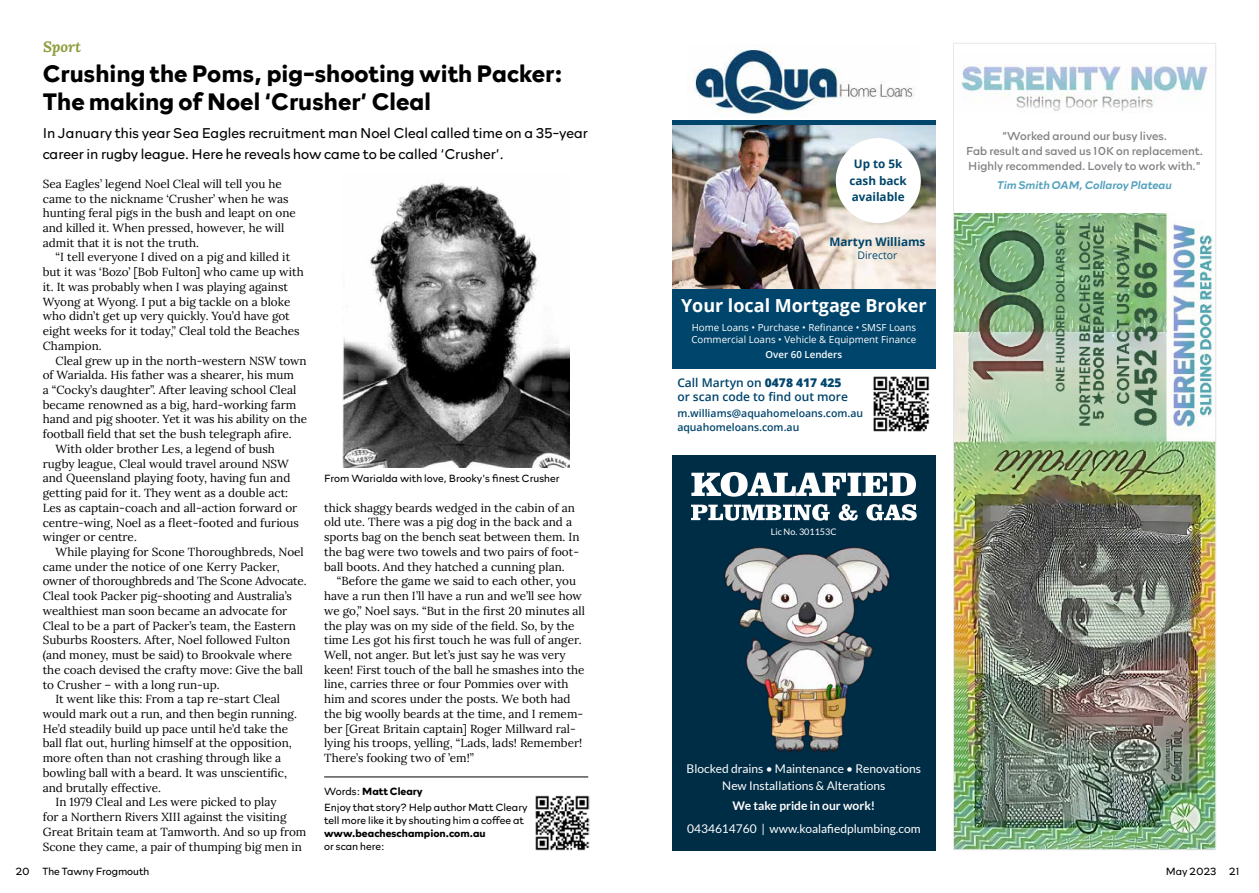
<style>
.page{position:relative;width:1259px;height:893px;background:#fff}
.page>*{position:absolute;margin:0;border:0;box-sizing:border-box;transform-origin:0 0}
.t1{font:700 24px/28.8px "Rockford Sans";color:#000}
.t2{font:700 18px "Open Sans";color:#fff}
.t3{font:italic 700 15px "Lora";color:#8b9e3b}
.t4{font:300 14.25px/20.2px "Rockford Sans";color:#000}
.t5{font:12px/16.5px "Lato";color:#fff;text-align:center}
.t6{font:600 12px/13.5px "Open Sans";color:#00456b}
.t7{font:700 12px "Lato";color:#fff}
.t8{font:11.7px/14.7px "Lora";color:#000}
.t9{font:11.7px/14.9px "Rockford Sans";color:#808285;text-align:center}
.t10{font:700 11.7px/16.5px "Open Sans";color:#00456b;text-align:center}
.t11{font:italic 500 11.25px "Rockford Sans";color:#53a1bd}
.t12{font:300 10.5px/15.8px "Rockford Sans";color:#000}
.t13{font:600 10.5px/13.5px "Open Sans";color:#00456b}
.t14{font:700 10.5px "Rockford Sans";color:#000}
.t15{font:10.5px "Open Sans";color:#00456b}
.t16{font:9.75px/12.6px "Open Sans";color:#fff}
.t17{font:600 9.75px "Open Sans";color:#fff}
.t18{font:9px "Lato";color:#fff}
.s1{font-weight:700}
.s2{font-weight:800}
</style>
<div class="page">
<img style="left:955px;top:213px;width:259px;height:635px">
<img style="left:961px;top:64px;width:250px;height:47px">
<div style="left:953px;top:43px;width:263px;height:807px;border:1px solid #e6e7e8"></div>
<img style="left:343px;top:182px;width:227px;height:286px">
<img style="left:535px;top:795px;width:54px;height:55px">
<hr style="left:324px;top:777px;width:264px;height:1px;background:#000">
<img style="left:672px;top:124px;width:263px;height:166px">
<div style="left:672px;top:290px;width:263px;height:79px;background:#00456b"></div>
<img style="left:687px;top:47px;width:226px;height:70px">
<hr style="left:672px;top:120px;width:263px;height:4px;background:#00456b">
<img style="left:873px;top:376px;width:57px;height:56px">
<div style="left:836px;top:138px;width:85px;height:85px;background:#fff;border-radius:50%"></div>
<div style="left:672px;top:455px;width:263px;height:395px;background:#002d46"></div>
<img style="left:724px;top:547px;width:167px;height:206px">
<svg style="left:691px;top:504px;width:225px;height:17px"></svg>
<svg style="left:691px;top:472px;width:225px;height:25px"></svg>
<p class="t3" style="left:43px;top:37px;width:40px">Sport</p>
<h1 class="t1" style="left:43px;top:57px;width:521px">Crushing the Poms, pig-shooting with Packer:<br>The making of Noel ‘Crusher’ Cleal</h1>
<p class="t4" style="left:43px;top:122px;width:547px">In January this year Sea Eagles recruitment man Noel Cleal called time on a 35-year career in rugby league. Here he reveals how came to be called ‘Crusher’.</p>
<p class="t8" style="left:43px;top:176px;width:255px">Sea Eagles’ legend Noel Cleal will tell you he came to the nickname ‘Crusher’ when he was hunting feral pigs in the bush and leapt on one and killed it. When pressed, however, he will admit that it is not the truth.</p>
<p class="t8" style="left:43px;top:249px;width:262px;text-indent:13px">“I tell everyone I dived on a pig and killed it but it was ‘Bozo’ [Bob Fulton] who came up with it. It was probably when I was playing against Wyong at Wyong. I put a big tackle on a bloke who didn’t get up very quickly. You’d have got eight weeks for it today,” Cleal told the Beaches Champion.</p>
<p class="t8" style="left:56px;top:352px;width:253px">Cleal grew up in the north-western NSW town</p>
<p class="t8" style="left:43px;top:367px;width:253px">of Warialda. His father was a shearer, his mum</p>
<p class="t8" style="left:43px;top:382px;width:255px">a “Cocky’s daughter”. After leaving school Cleal</p>
<p class="t8" style="left:43px;top:396px;width:255px">became renowned as a big, hard-working farm</p>
<p class="t8" style="left:43px;top:411px;width:266px">hand and pig shooter. Yet it was his ability on the</p>
<p class="t8" style="left:43px;top:426px;width:250px">football field that set the bush telegraph afire.</p>
<p class="t8" style="left:56px;top:441px;width:221px">With older brother Les, a legend of bush</p>
<p class="t8" style="left:43px;top:455px;width:248px">rugby league, Cleal would travel around NSW</p>
<p class="t8" style="left:43px;top:470px;width:249px">and Queensland playing footy, having fun and</p>
<p class="t8" style="left:43px;top:485px;width:247px">getting paid for it. They went as a double act:</p>
<p class="t8" style="left:43px;top:500px;width:256px">Les as captain-coach and all-action forward or</p>
<p class="t8" style="left:43px;top:514px;width:258px">centre-wing, Noel as a fleet-footed and furious</p>
<p class="t8" style="left:43px;top:529px;width:96px">winger or centre.</p>
<p class="t8" style="left:56px;top:544px;width:250px">While playing for Scone Thoroughbreds, Noel</p>
<p class="t8" style="left:43px;top:558px;width:238px">came under the notice of one Kerry Packer,</p>
<p class="t8" style="left:43px;top:573px;width:265px">owner of thoroughbreds and The Scone Advocate.</p>
<p class="t8" style="left:43px;top:588px;width:251px">Cleal took Packer pig-shooting and Australia’s</p>
<p class="t8" style="left:43px;top:603px;width:246px">wealthiest man soon became an advocate for</p>
<p class="t8" style="left:43px;top:617px;width:255px">Cleal to be a part of Packer’s team, the Eastern</p>
<p class="t8" style="left:43px;top:632px;width:249px">Suburbs Roosters. After, Noel followed Fulton</p>
<p class="t8" style="left:43px;top:647px;width:251px">(and money, must be said) to Brookvale where</p>
<p class="t8" style="left:43px;top:662px;width:262px">the coach devised the crafty move: Give the ball</p>
<p class="t8" style="left:43px;top:676px;width:178px">to Crusher – with a long run-up.</p>
<p class="t8" style="left:56px;top:691px;width:226px">It went like this: From a tap re-start Cleal</p>
<p class="t8" style="left:43px;top:706px;width:256px">would mark out a run, and then begin running.</p>
<p class="t8" style="left:43px;top:720px;width:247px">He’d steadily build up pace until he’d take the</p>
<p class="t8" style="left:43px;top:735px;width:250px">ball flat out, hurling himself at the opposition,</p>
<p class="t8" style="left:43px;top:750px;width:240px">more often than not crashing through like a</p>
<p class="t8" style="left:43px;top:765px;width:246px">bowling ball with a beard. It was unscientific,</p>
<p class="t8" style="left:43px;top:779px;width:120px">and brutally effective.</p>
<p class="t8" style="left:56px;top:794px;width:222px">In 1979 Cleal and Les were picked to play</p>
<p class="t8" style="left:43px;top:809px;width:245px">for a Northern Rivers XIII against the visiting</p>
<p class="t8" style="left:43px;top:824px;width:265px">Great Britain team at Tamworth. And so up from</p>
<p class="t8" style="left:43px;top:838px;width:261px">Scone they came, a pair of thumping big men in</p>
<p class="t12" style="left:324px;top:470px;width:237px">From Warialda with love, Brooky’s finest Crusher</p>
<p class="t8" style="left:324px;top:499px;width:257px">thick shaggy beards wedged in the cabin of an old ute. There was a pig dog in the back and a sports bag on the bench seat between them. In the bag were two towels and two pairs of foot&shy;ball boots. And they hatched a cunning plan.</p>
<p class="t8" style="left:324px;top:573px;width:262px;text-indent:13px">“Before the game we said to each other, you have a run then I’ll have a run and we’ll see how we go,” Noel says. “But in the first 20 minutes all the play was on my side of the field. So, by the time Les got his first touch he was full of anger.<br>Well, not anger. But let’s just say he was very keen! First touch of the ball he smashes into the line, carries three or four Pommies over with him and scores under the posts. We both had the big woolly beards at the time, and I remem&shy;ber [Great Britain captain] Roger Millward ral&shy;lying his troops, yelling, “Lads, lads! Remember!<br>There’s fooking two of ’em!”</p>
<p class="t12" style="left:324px;top:783px;width:205px">Words: <span class="s1">Matt Cleary<br></span>Enjoy that story? Help author Matt Cleary</p>
<p class="t12" style="left:324px;top:812px;width:201px">tell more like it by shouting him a coffee at</p>
<p class="t14" style="left:324px;top:826px;width:163px">www.beacheschampion.com.au</p>
<p class="t12" style="left:324px;top:838px;width:62px">or scan here:</p>
<p class="t10" style="left:849px;top:155px;width:59px">Up to 5k cash back available</p>
<p class="t10" style="left:829px;top:233px;width:97px">Martyn Williams</p>
<p class="t15" style="left:857px;top:248px;width:41px">Director</p>
<h2 class="t2" style="left:681px;top:293px;width:247px">Your local Mortgage Broker</h2>
<p class="t16" style="left:691px;top:320px;width:226px">Home Loans • Purchase • Refinance • SMSF Loans<br>Commercial Loans • Vehicle &amp; Equipment Finance</p>
<p class="t17" style="left:765px;top:348px;width:78px">Over 60 Lenders</p>
<p class="t6" style="left:677px;top:376px;width:172px">Call Martyn on <span class="s2">0478 417 425 </span>or scan code to find out more</p>
<p class="t13" style="left:677px;top:406px;width:187px">m.williams@aquahomeloans.com.au aquahomeloans.com.au</p>
<p class="t18" style="left:770px;top:527px;width:67px">Lic No. 301153C</p>
<p class="t9" style="left:966px;top:128px;width:238px">“Worked around our busy lives.<br>Fab result and saved us 10K on replacement.<br>Highly recommended. Lovely to work with.”</p>
<p class="t11" style="left:997px;top:177px;width:176px">Tim Smith OAM, Collaroy Plateau</p>
<p class="t5" style="left:686px;top:760px;width:236px">Blocked drains • Maintenance • Renovations<br>New Installations &amp; Alterations</p>
<p class="t7" style="left:732px;top:799px;width:144px">We take pride in our work!</p>
<p class="t5" style="left:687px;top:821px;width:235px">0434614760 | www.koalafiedplumbing.com</p>
<p class="t12" style="left:16px;top:863px;width:135px">20 The Tawny Frogmouth</p>
<p class="t12" style="left:1165px;top:863px;width:75px">May 2023 21</p>
</div>
